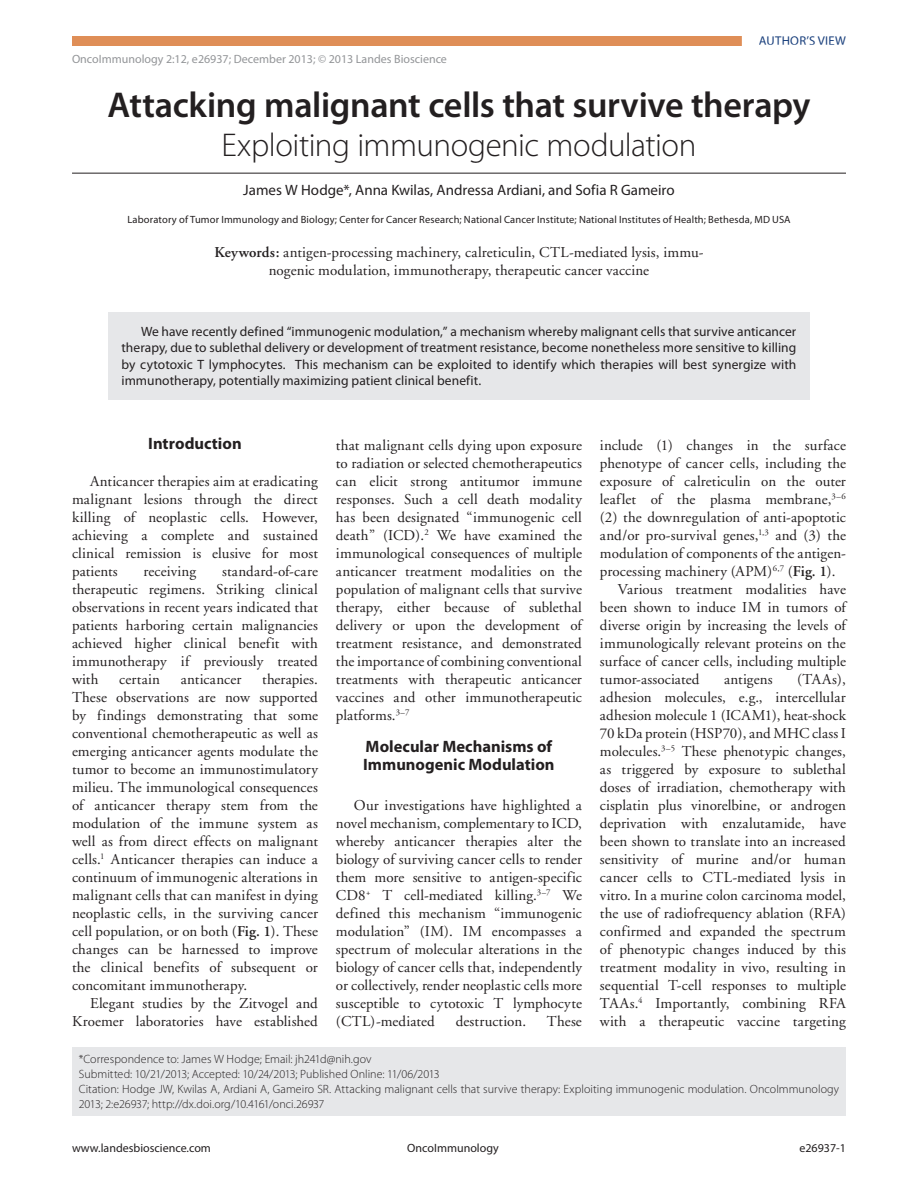
<style>
.page{position:relative;width:918px;height:1188px;background:#fff}
.page>*{position:absolute;margin:0;border:0;box-sizing:border-box;transform-origin:0 0}
.t1{font:600 36px "Myriad Pro";letter-spacing:-.01em;color:#231f20}
.t2{font:300 33px "Myriad Pro";letter-spacing:-.015em;color:#231f20}
.t3{font:700 16.5px/18px "Myriad Pro";color:#231f20}
.t4{font:15px/18px "Adobe Garamond";letter-spacing:.01em;color:#231f20;text-align:justify}
.t5{font:15px "Myriad Pro";color:#231f20}
.t6{font:13.5px/16.5px "Myriad Pro";letter-spacing:.005em;color:#231f20;text-align:justify}
.t7{font:12.75px "Myriad Pro";letter-spacing:.025em;color:#193f7c}
.t8{font:300 12px/15px "Myriad Pro";color:#231f20}
.t9{font:12px "Myriad Pro";color:#939598}
.t10{font:12px "Myriad Pro";color:#231f20}
.t11{font:10.5px "Myriad Pro";letter-spacing:.01em;color:#231f20}
.s1{font-weight:600}
</style>
<div class="page">
<div style="left:72px;top:36px;width:774px;height:10px;background:#df8e57"></div>
<svg style="left:741px;top:36px;width:105px;height:10px"></svg>
<div style="left:72px;top:1048px;width:774px;height:68px;background:#e6e7e9"></div>
<hr style="left:72px;top:173px;width:774px;height:1px;background:#231f20">
<div style="left:108px;top:312px;width:702px;height:88px;background:#e6e7e9"></div>
<p class="t9" style="left:72px;top:52px;width:376px">OncoImmunology 2:12, e26937; December 2013; © 2013 Landes Bioscience</p>
<p class="t7" style="left:759px;top:33px;width:88px">Author’s View</p>
<h1 class="t1" style="left:107px;top:82px;width:705px">Attacking malignant cells that survive therapy</h1>
<h2 class="t2" style="left:221px;top:125px;width:476px">Exploiting immunogenic modulation</h2>
<p class="t5" style="left:243px;top:180px;width:433px">James W Hodge*, Anna Kwilas, Andressa Ardiani, and Sofia R Gameiro</p>
<p class="t11" style="left:127px;top:213px;width:652px">Laboratory of Tumor Immunology and Biology; Center for Cancer Research; National Cancer Institute; National Institutes of Health; Bethesda, MD USA</p>
<p class="t4" style="left:214px;top:244px;width:491px;text-align:center"><span class="s1">Keywords:</span> antigen-processing machinery, calreticulin, CTL-mediated lysis, immu&shy;nogenic modulation, immunotherapy, therapeutic cancer vaccine</p>
<p class="t6" style="left:121px;top:323px;width:676px;text-indent:20px">We have recently defined “immunogenic modulation,” a mechanism whereby malignant cells that survive anticancer therapy, due to sublethal delivery or development of treatment resistance, become nonetheless more sensitive to killing by cytotoxic T lymphocytes. This mechanism can be exploited to identify which therapies will best synergize with immunotherapy, potentially maximizing patient clinical benefit.</p>
<p class="t3" style="left:148px;top:433px;width:95px">Introduction</p>
<p class="t4" style="left:72px;top:473px;width:247px;text-indent:18px">Anticancer therapies aim at eradicating malignant lesions through the direct killing of neoplastic cells. However, achieving a complete and sustained clinical remission is elusive for most patients</p>
<p class="t4" style="left:336px;top:437px;width:248px">that malignant cells dying upon exposure to radiation or selected chemotherapeutics can elicit strong antitumor immune responses. Such a cell death modality has been designated “immunogenic cell death” (ICD).<sup>2</sup> We have examined the immunological consequences of multiple anticancer treatment modalities on the population of malignant cells that survive therapy, either because of sublethal delivery or upon the development of treatment resistance, and demonstrated the importance of combining conventional treatments with therapeutic anticancer vaccines and other immunotherapeutic platforms.<sup>3–7</sup></p>
<p class="t3" style="left:363px;top:737px;width:193px">Molecular Mechanisms of<br>Immunogenic Modulation</p>
<p class="t4" style="left:336px;top:797px;width:248px;text-indent:18px">Our investigations have highlighted a novel mechanism, complementary to ICD, whereby anticancer therapies alter the biology of surviving cancer cells to render them more sensitive to antigen-specific CD8<sup>+</sup> T cell-mediated killing.<sup>3–7</sup> We defined this mechanism “immunogenic modulation” (IM). IM encompasses a spectrum of molecular alterations in the biology of cancer cells that, independently or collectively, render neoplastic cells more susceptible to cytotoxic T lymphocyte (CTL)-mediated</p>
<p class="t4" style="left:600px;top:437px;width:247px">include (1) changes in the surface</p>
<p class="t4" style="left:600px;top:455px;width:247px">phenotype of cancer cells, including the</p>
<p class="t4" style="left:600px;top:473px;width:247px">exposure of calreticulin on the outer</p>
<p class="t4" style="left:600px;top:491px;width:247px">leaflet of the plasma membrane,<sup>3–6</sup></p>
<p class="t4" style="left:600px;top:509px;width:247px">(2) the downregulation of anti-apoptotic</p>
<p class="t4" style="left:600px;top:527px;width:247px">and/or pro-survival genes,<sup>1,3</sup> and (3) the</p>
<p class="t4" style="left:600px;top:545px;width:247px">modulation of components of the antigen-</p>
<p class="t4" style="left:600px;top:563px;width:237px">processing machinery (APM)<sup>6,7</sup> (<span class="s1">Fig. 1</span>).</p>
<p class="t4" style="left:618px;top:581px;width:230px">Various treatment modalities have</p>
<p class="t4" style="left:600px;top:599px;width:247px">been shown to induce IM in tumors of</p>
<p class="t4" style="left:600px;top:617px;width:247px">diverse origin by increasing the levels of</p>
<p class="t4" style="left:600px;top:635px;width:247px">immunologically relevant proteins on the</p>
<p class="t4" style="left:600px;top:653px;width:248px">surface of cancer cells, including multiple</p>
<p class="t4" style="left:600px;top:671px;width:101px">tumor-associated</p>
<p class="t4" style="left:724px;top:671px;width:50px">antigens</p>
<p class="t4" style="left:72px;top:563px;width:247px;text-indent:150px">standard-of-care therapeutic regimens. Striking clinical observations in recent years indicated that patients harboring certain malignancies achieved higher clinical benefit with immunotherapy if previously treated with</p>
<p class="t4" style="left:144px;top:563px;width:54px">receiving</p>
<p class="t4" style="left:72px;top:671px;width:248px;text-indent:190px">therapies.<br>These observations are now supported by findings demonstrating that some conventional chemotherapeutic as well as emerging anticancer agents modulate the tumor to become an immunostimulatory milieu. The immunological consequences of anticancer therapy stem from the modulation of the immune system as well as from direct effects on malignant cells.<sup>1</sup> Anticancer therapies can induce a continuum of immunogenic alterations in malignant cells that can manifest in dying neoplastic cells, in the surviving cancer cell population, or on both (<span class="s1">Fig. 1</span>). These changes can be harnessed to improve the clinical benefits of subsequent or concomitant immunotherapy.</p>
<p class="t4" style="left:72px;top:995px;width:247px;text-align:right">Elegant studies by the Zitvogel and<br>Kroemer laboratories have established</p>
<p class="t4" style="left:600px;top:671px;width:248px;text-indent:197px">(TAAs), adhesion molecules, e.g., intercellular adhesion molecule 1 (ICAM1), heat-shock 70 kDa protein (HSP70), and MHC class I molecules.<sup>3–5</sup> These phenotypic changes, as triggered by exposure to sublethal doses of irradiation, chemotherapy with cisplatin plus vinorelbine, or androgen deprivation with enzalutamide, have been shown to translate into an increased sensitivity of murine and/or human cancer cells to CTL-mediated lysis in vitro. In a murine colon carcinoma model, the use of radiofrequency ablation (RFA) confirmed and expanded the spectrum of phenotypic changes induced by this treatment modality in vivo, resulting in sequential T-cell responses to multiple TAAs.<sup>4</sup> Importantly, combining RFA with a therapeutic vaccine targeting</p>
<p class="t8" style="left:79px;top:1052px;width:762px">*Correspondence to: James W Hodge; Email: jh241d@nih.gov<br>Submitted: 10/21/2013; Accepted: 10/24/2013; Published Online: 11/06/2013<br>Citation: Hodge JW, Kwilas A, Ardiani A, Gameiro SR. Attacking malignant cells that survive therapy: Exploiting immunogenic modulation. OncoImmunology 2013; 2:e26937; http://dx.doi.org/10.4161/onci.26937</p>
<p class="t4" style="left:119px;top:671px;width:42px">certain</p>
<p class="t4" style="left:181px;top:671px;width:62px">anticancer</p>
<p class="t4" style="left:456px;top:1013px;width:72px">destruction.</p>
<p class="t4" style="left:547px;top:1013px;width:36px">These</p>
<p class="t10" style="left:72px;top:1141px;width:140px">www.landesbioscience.com</p>
<p class="t10" style="left:407px;top:1141px;width:93px">OncoImmunology</p>
<p class="t10" style="left:799px;top:1141px;width:48px">e26937-1</p>
</div>
